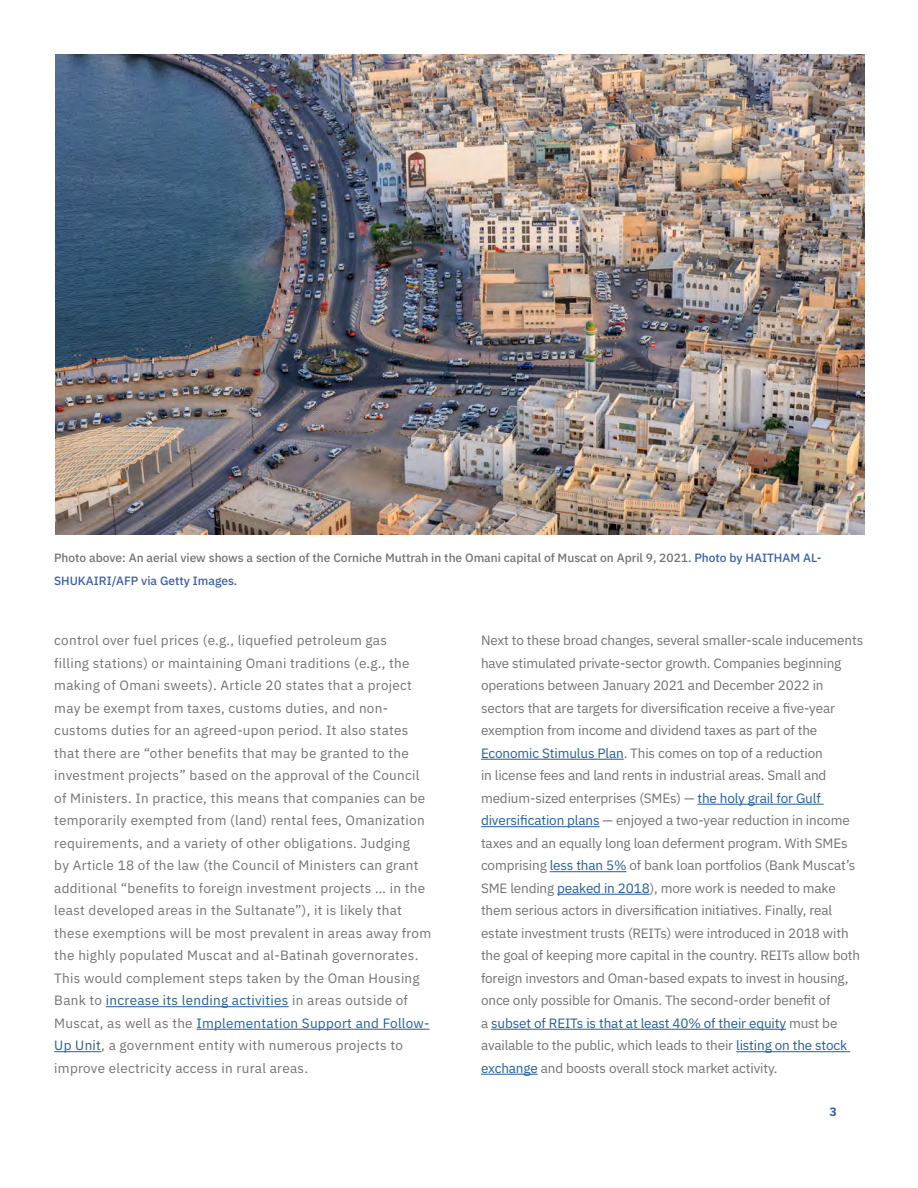
<style>
.page{position:relative;width:918px;height:1188px;background:#fff}
.page>*{position:absolute;margin:0;border:0;box-sizing:border-box;transform-origin:0 0}
.t1{font:13.5px/22.5px "IBM Plex Sans";letter-spacing:-.01em;color:#707272}
.t2{font:13.5px/22.5px "IBM Plex Sans";letter-spacing:.02em;color:#707272}
.t3{font:500 12px/22.5px "IBM Plex Sans";color:#707272}
.t4{font:700 12px "IBM Plex Mono";color:#385eab}
.s1{color:#385eab}
.s2{color:#215e9e}
</style>
<div class="page">
<hr style="left:481px;top:759px;width:143px;height:1px;background:#215e9e">
<hr style="left:697px;top:804px;width:127px;height:1px;background:#215e9e">
<hr style="left:481px;top:826px;width:119px;height:1px;background:#215e9e">
<hr style="left:550px;top:871px;width:77px;height:1px;background:#215e9e">
<hr style="left:557px;top:894px;width:93px;height:1px;background:#215e9e">
<hr style="left:491px;top:1029px;width:295px;height:1px;background:#215e9e">
<hr style="left:736px;top:1051px;width:114px;height:1px;background:#215e9e">
<hr style="left:481px;top:1074px;width:57px;height:1px;background:#215e9e">
<hr style="left:106px;top:1006px;width:183px;height:1px;background:#215e9e">
<hr style="left:196px;top:1029px;width:234px;height:1px;background:#215e9e">
<hr style="left:54px;top:1051px;width:47px;height:1px;background:#215e9e">
<img style="left:56px;top:54px;width:808px;height:481px">
<p class="t3" style="left:54px;top:546px;width:769px">Photo above: An aerial view shows a section of the Corniche Muttrah in the Omani capital of Muscat on April 9, 2021. <span class="s1">Photo by HAITHAM AL-<br>SHUKAIRI/AFP via Getty Images.</span></p>
<p class="t2" style="left:54px;top:628px;width:378px">control over fuel prices (e.g., liquefied petroleum gas<br>filling stations) or maintaining Omani traditions (e.g., the making of Omani sweets). Article 20 states that a project may be exempt from taxes, customs duties, and non&shy;customs duties for an agreed-upon period. It also states that there are “other benefits that may be granted to the investment projects” based on the approval of the Council of Ministers. In practice, this means that companies can be temporarily exempted from (land) rental fees, Omanization requirements, and a variety of other obligations. Judging<br>by Article 18 of the law (the Council of Ministers can grant additional “benefits to foreign investment projects … in the least developed areas in the Sultanate”), it is likely that these exemptions will be most prevalent in areas away from the highly populated Muscat and al-Batinah governorates.<br>This would complement steps taken by the Oman Housing Bank to <span class="s2">increase its lending activities</span> in areas outside of Muscat, as well as the <span class="s2">Implementation Support and Follow-Up Unit</span>, a government entity with numerous projects to improve electricity access in rural areas.</p>
<p class="t1" style="left:481px;top:628px;width:384px">Next to these broad changes, several smaller-scale inducements have stimulated private-sector growth. Companies beginning operations between January 2021 and December 2022 in sectors that are targets for diversification receive a five-year exemption from income and dividend taxes as part of the <span class="s2">Economic Stimulus Plan</span>. This comes on top of a reduction<br>in license fees and land rents in industrial areas. Small and medium-sized enterprises (SMEs) — <span class="s2">the holy grail for Gulf diversification plans</span> — enjoyed a two-year reduction in income taxes and an equally long loan deferment program. With SMEs comprising <span class="s2">less than 5%</span> of bank loan portfolios (Bank Muscat’s SME lending <span class="s2">peaked in 2018</span>), more work is needed to make them serious actors in diversification initiatives. Finally, real estate investment trusts (REITs) were introduced in 2018 with the goal of keeping more capital in the country. REITs allow both foreign investors and Oman-based expats to invest in housing, once only possible for Omanis. The second-order benefit of<br>a <span class="s2">subset of REITs is that at least 40% of their equity</span> must be available to the public, which leads to their <span class="s2">listing on the stock exchange</span> and boosts overall stock market activity.</p>
<p class="t4" style="left:829px;top:1103px;width:9px">3</p>
</div>
